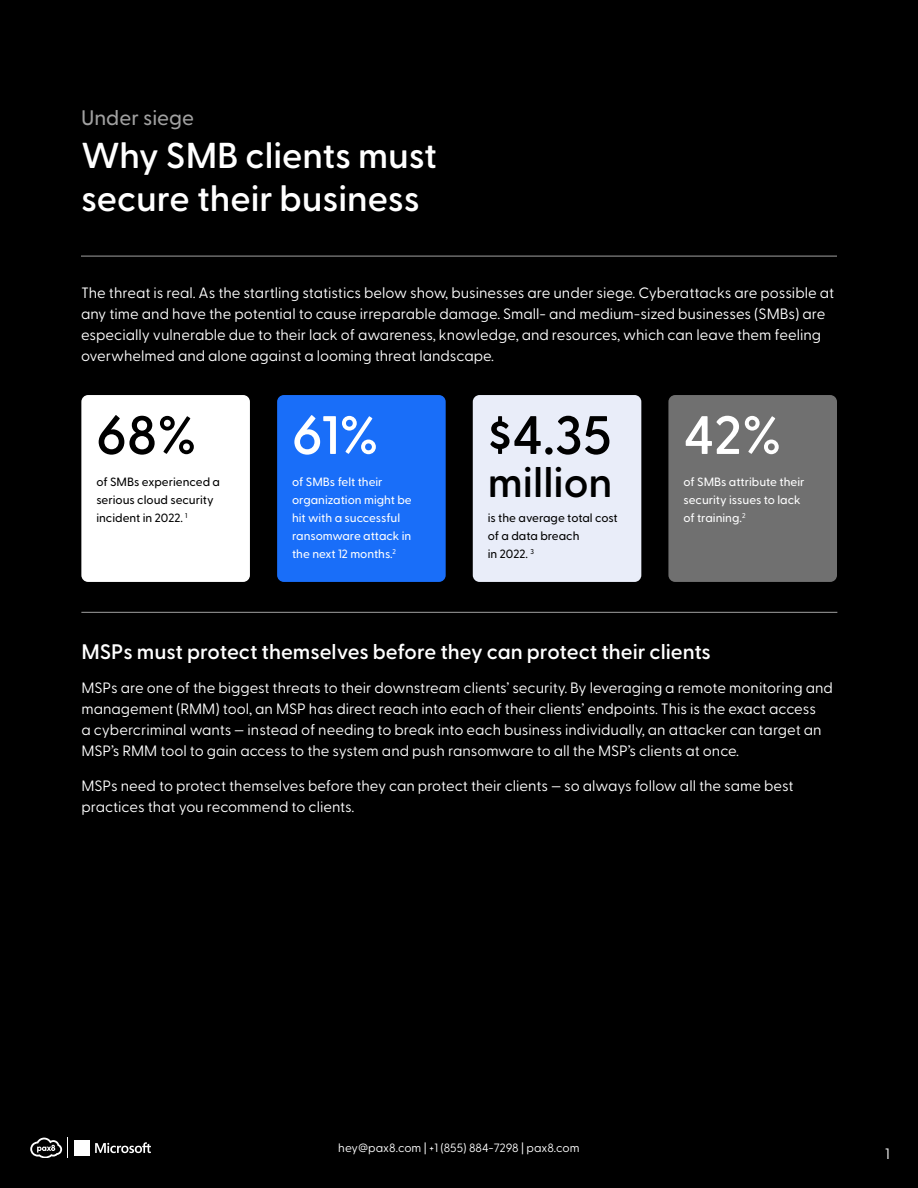
<style>
.page{position:relative;width:918px;height:1188px;background:#000}
.page>*{position:absolute;margin:0;border:0;box-sizing:border-box;transform-origin:0 0}
.t1{font:600 54px "Greycliff CF";color:#000}
.t2{font:600 54px "Greycliff CF";color:#fff}
.t3{font:600 42px "Greycliff CF";color:#000}
.t4{font:600 36px/43.2px "Greycliff CF";color:#fff}
.t5{font:600 21px "Greycliff CF";color:#fff}
.t6{font:500 21px "Greycliff CF";color:#a1a1a1}
.t7{font:15px/21px "Greycliff CF";color:#fff}
.t8{font:500 12px/18px "Greycliff CF";color:#fff}
.t9{font:500 12px/18px "Greycliff CF";color:#000}
.t10{font:12px "Greycliff CF";color:#fff}
</style>
<div class="page">
<svg style="left:30px;top:1138px;width:38px;height:20px"></svg>
<svg style="left:95px;top:1142px;width:56px;height:11px"></svg>
<div style="left:74px;top:1140px;width:8px;height:8px;background:#fff"></div>
<div style="left:82px;top:1140px;width:8px;height:8px;background:#fff"></div>
<div style="left:74px;top:1148px;width:8px;height:8px;background:#fff"></div>
<div style="left:82px;top:1148px;width:8px;height:8px;background:#fff"></div>
<div style="left:668px;top:395px;width:169px;height:187px;background:#707070;border-radius:7px"></div>
<hr style="left:81px;top:256px;width:756px;height:1px;background:#a1a1a1">
<div style="left:81px;top:395px;width:169px;height:187px;background:#fff;border-radius:7px"></div>
<div style="left:277px;top:395px;width:169px;height:187px;background:#196ef9;border-radius:7px"></div>
<div style="left:473px;top:395px;width:168px;height:187px;background:#e9edf9;border-radius:7px"></div>
<hr style="left:81px;top:612px;width:756px;height:1px;background:#a1a1a1">
<h3 class="t6" style="left:81px;top:102px;width:115px">Under siege</h3>
<h3 class="t4" style="left:81px;top:132px;width:358px">Why SMB clients must secure their business</h3>
<p class="t7" style="left:81px;top:282px;width:755px">The threat is real. As the startling statistics below show, businesses are under siege. Cyberattacks are possible at any time and have the potential to cause irreparable damage. Small- and medium-sized businesses (SMBs) are especially vulnerable due to their lack of awareness, knowledge, and resources, which can leave them feeling overwhelmed and alone against a looming threat landscape.</p>
<h1 class="t1" style="left:96px;top:394px;width:102px">68%</h1>
<h1 class="t2" style="left:292px;top:394px;width:88px">61%</h1>
<h1 class="t1" style="left:488px;top:394px;width:125px">$4.35</h1>
<h2 class="t3" style="left:488px;top:450px;width:126px">million</h2>
<p class="t9" style="left:96px;top:472px;width:125px">of SMBs experienced a serious cloud security incident in 2022. <sup>1</sup></p>
<p class="t8" style="left:292px;top:472px;width:121px">of SMBs felt their organization might be hit with a successful ransomware attack in the next 12 months.<sup>2</sup></p>
<p class="t9" style="left:488px;top:508px;width:131px">is the average total cost of a data breach<br>in 2022. <sup>3</sup></p>
<h1 class="t2" style="left:683px;top:394px;width:100px">42%</h1>
<p class="t8" style="left:683px;top:472px;width:123px">of SMBs attribute their security issues to lack of training.<sup>2</sup></p>
<h3 class="t5" style="left:81px;top:636px;width:631px">MSPs must protect themselves before they can protect their clients</h3>
<p class="t7" style="left:81px;top:676px;width:753px">MSPs are one of the biggest threats to their downstream clients’ security. By leveraging a remote monitoring and management (RMM) tool, an MSP has direct reach into each of their clients’ endpoints. This is the exact access<br>a cybercriminal wants — instead of needing to break into each business individually, an attacker can target an MSP’s RMM tool to gain access to the system and push ransomware to all the MSP’s clients at once.</p>
<p class="t7" style="left:81px;top:774px;width:714px">MSPs need to protect themselves before they can protect their clients — so always follow all the same best practices that you recommend to clients.</p>
<p class="t10" style="left:338px;top:1139px;width:243px">hey@pax8.com | +1 (855) 884-7298 | pax8.com</p>
<p class="t7" style="left:885px;top:1142px;width:6px">1</p>
</div>
